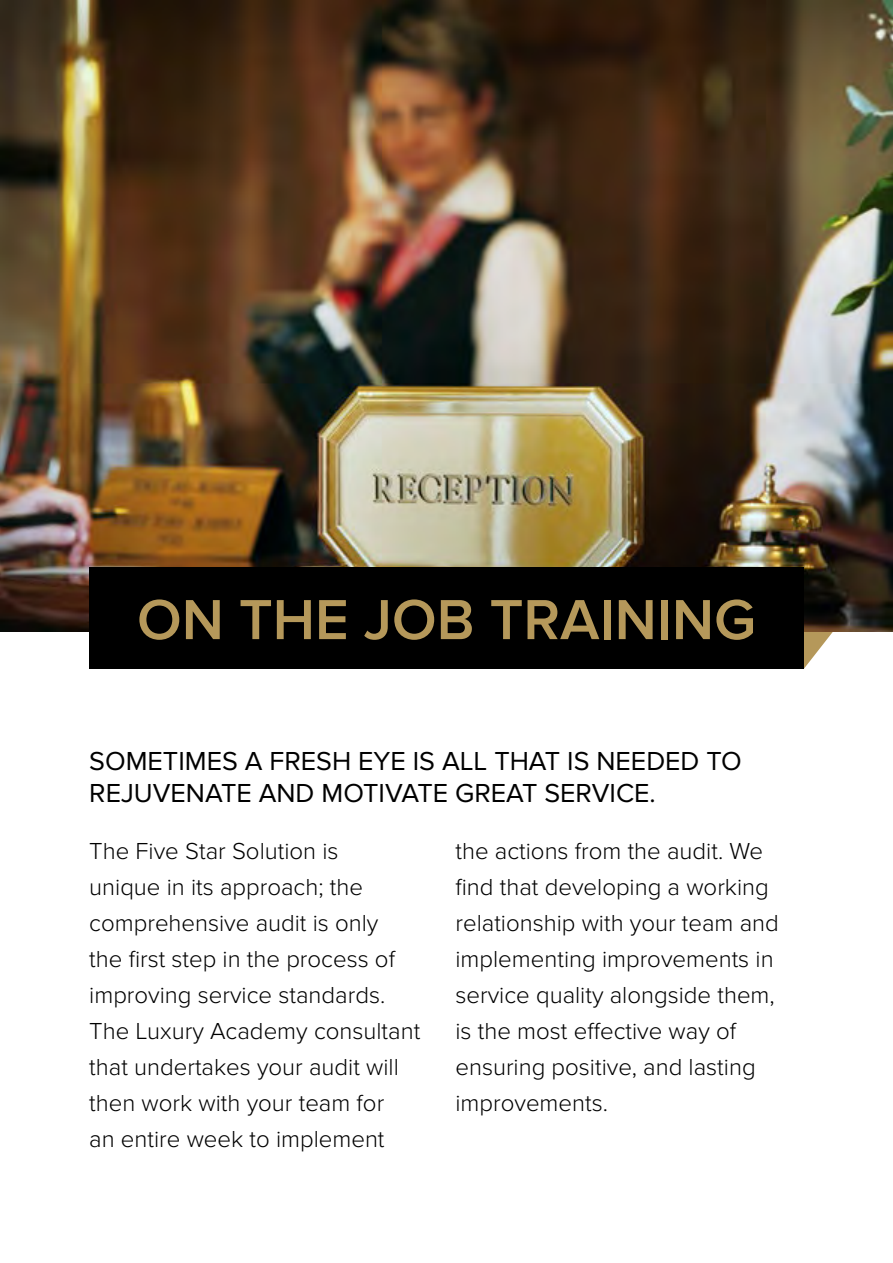
<style>
.page{position:relative;width:893px;height:1263px;background:#fff}
.page>*{position:absolute;margin:0;border:0;box-sizing:border-box;transform-origin:0 0}
.t1{font:600 58.5px "Proxima Nova";color:#b5985a}
.t2{font:27px/32.4px "Proxima Nova";color:#000}
.t3{font:300 24px/36px "Proxima Nova";color:#000}
</style>
<div class="page">
<svg style="left:804px;top:631px;width:32px;height:38px"></svg>
<img style="left:0;top:0;width:893px;height:631px">
<div style="left:89px;top:568px;width:715px;height:101px;background:#000"></div>
<h1 class="t1" style="left:137px;top:586px;width:620px">ON THE JOB TRAINING</h1>
<p class="t2" style="left:89px;top:745px;width:654px">SOMETIMES A FRESH EYE IS ALL THAT IS NEEDED TO<br>REJUVENATE AND MOTIVATE GREAT SERVICE.</p>
<p class="t3" style="left:89px;top:833px;width:332px">The Five Star Solution is<br>unique in its approach; the comprehensive audit is only<br>the first step in the process of improving service standards.<br>The Luxury Academy consultant that undertakes your audit will then work with your team for<br>an entire week to implement</p>
<p class="t3" style="left:455px;top:833px;width:325px">the actions from the audit. We find that developing a working relationship with your team and implementing improvements in service quality alongside them, is the most effective way of ensuring positive, and lasting improvements.</p>
</div>
